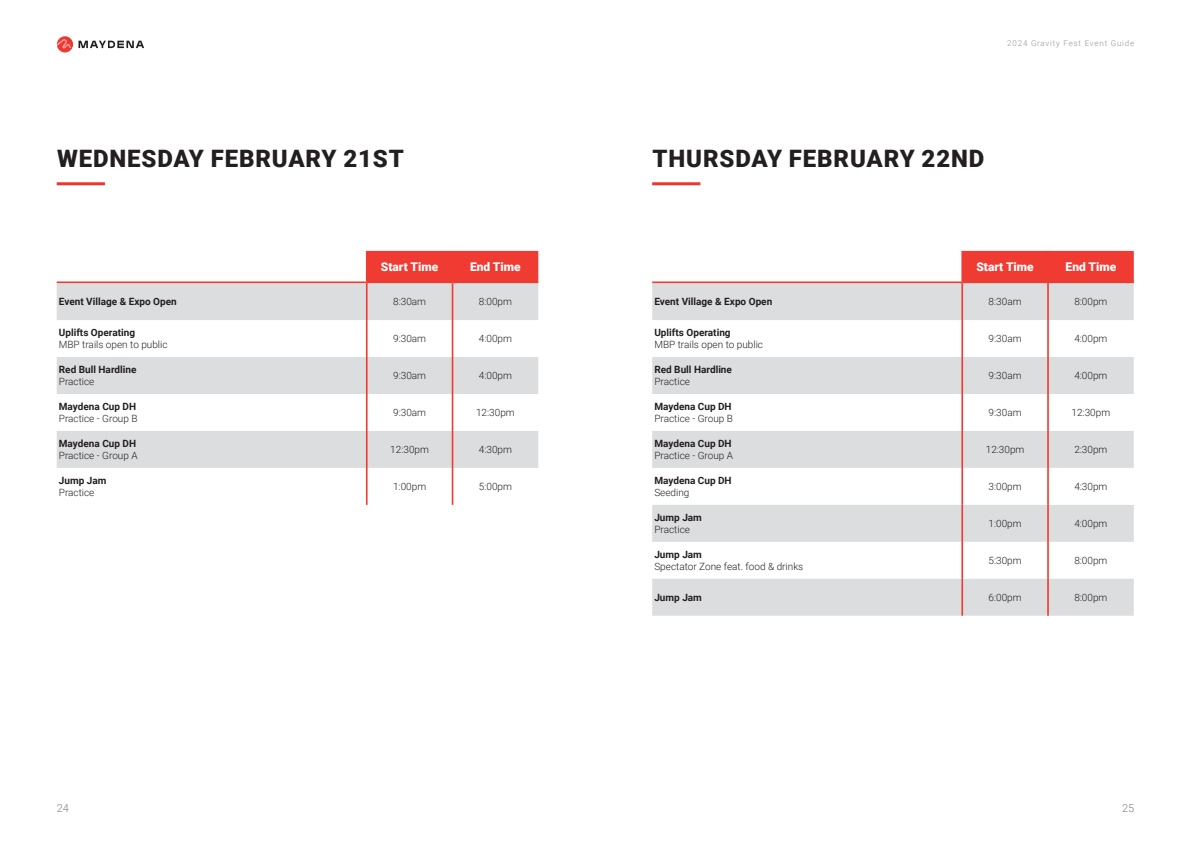
<style>
.page{position:relative;width:1191px;height:842px;background:#fff}
.page>*{position:absolute;margin:0;border:0;box-sizing:border-box;transform-origin:0 0}
.Title_Level_02{font:900 24px "Roboto";letter-spacing:.035em;color:#231f20}
.t1{font:900 12px "Roboto";color:#fff}
.t2{font:300 11px "Roboto";color:#808285}
.t3{font:300 10px "Roboto";color:#231f20}
.t4{font:700 10px "Roboto";color:#231f20}
.t5{font:300 8px "Roboto";letter-spacing:.1em;color:#939598}
</style>
<div class="page">
<svg style="left:57px;top:36px;width:87px;height:16px"></svg>
<hr style="left:652px;top:182px;width:48px;height:3px;background:#ee3731">
<hr style="left:57px;top:182px;width:48px;height:3px;background:#ee3731">
<div style="left:367px;top:251px;width:171px;height:30px;background:#ef3b32"></div>
<svg style="left:57px;top:283px;width:481px;height:185px;fill:#dcdddf"></svg>
<hr style="left:366px;top:283px;width:1px;height:37px;background:#ef3b32">
<hr style="left:452px;top:283px;width:1px;height:37px;background:#ef3b32">
<hr style="left:366px;top:320px;width:1px;height:37px;background:#ef3b32">
<hr style="left:452px;top:320px;width:1px;height:37px;background:#ef3b32">
<hr style="left:366px;top:357px;width:1px;height:37px;background:#ef3b32">
<hr style="left:452px;top:357px;width:1px;height:37px;background:#ef3b32">
<hr style="left:366px;top:394px;width:1px;height:37px;background:#ef3b32">
<hr style="left:452px;top:394px;width:1px;height:37px;background:#ef3b32">
<hr style="left:366px;top:431px;width:1px;height:37px;background:#ef3b32">
<hr style="left:452px;top:431px;width:1px;height:37px;background:#ef3b32">
<hr style="left:366px;top:468px;width:1px;height:37px;background:#ef3b32">
<hr style="left:452px;top:468px;width:1px;height:37px;background:#ef3b32">
<hr style="left:366px;top:251px;width:1px;height:30px;background:#ef3b32">
<hr style="left:452px;top:251px;width:1px;height:30px;background:#ef3b32">
<hr style="left:57px;top:281px;width:310px;height:2px;background:#ef3b32">
<hr style="left:367px;top:281px;width:85px;height:2px;background:#ef3b32">
<hr style="left:452px;top:281px;width:86px;height:2px;background:#ef3b32">
<div style="left:963px;top:251px;width:170px;height:30px;background:#ef3b32"></div>
<svg style="left:652px;top:283px;width:481px;height:333px;fill:#dcdddf"></svg>
<hr style="left:961px;top:283px;width:2px;height:37px;background:#ef3b32">
<hr style="left:1047px;top:283px;width:1px;height:37px;background:#ef3b32">
<hr style="left:961px;top:320px;width:2px;height:37px;background:#ef3b32">
<hr style="left:1047px;top:320px;width:1px;height:37px;background:#ef3b32">
<hr style="left:961px;top:357px;width:2px;height:37px;background:#ef3b32">
<hr style="left:1047px;top:357px;width:1px;height:37px;background:#ef3b32">
<hr style="left:961px;top:394px;width:2px;height:37px;background:#ef3b32">
<hr style="left:1047px;top:394px;width:1px;height:37px;background:#ef3b32">
<hr style="left:961px;top:431px;width:2px;height:37px;background:#ef3b32">
<hr style="left:1047px;top:431px;width:1px;height:37px;background:#ef3b32">
<hr style="left:961px;top:468px;width:2px;height:37px;background:#ef3b32">
<hr style="left:1047px;top:468px;width:1px;height:37px;background:#ef3b32">
<hr style="left:961px;top:505px;width:2px;height:37px;background:#ef3b32">
<hr style="left:1047px;top:505px;width:1px;height:37px;background:#ef3b32">
<hr style="left:961px;top:542px;width:2px;height:37px;background:#ef3b32">
<hr style="left:1047px;top:542px;width:1px;height:37px;background:#ef3b32">
<hr style="left:961px;top:579px;width:2px;height:37px;background:#ef3b32">
<hr style="left:1047px;top:579px;width:1px;height:37px;background:#ef3b32">
<hr style="left:961px;top:251px;width:2px;height:30px;background:#ef3b32">
<hr style="left:1047px;top:251px;width:1px;height:30px;background:#ef3b32">
<hr style="left:652px;top:281px;width:310px;height:2px;background:#ef3b32">
<hr style="left:962px;top:281px;width:86px;height:2px;background:#ef3b32">
<hr style="left:1048px;top:281px;width:85px;height:2px;background:#ef3b32">
<p class="t5" style="left:1007px;top:37px;width:128px">2024 Gravity Fest Event Guide</p>
<p class="Title_Level_02" style="left:57px;top:142px;width:348px">WEDNESDAY FEBRUARY 21ST</p>
<p class="Title_Level_02" style="left:652px;top:142px;width:333px">THURSDAY FEBRUARY 22ND</p>
<p class="t1" style="left:381px;top:258px;width:59px">Start Time</p>
<p class="t1" style="left:470px;top:258px;width:52px">End Time</p>
<p class="t1" style="left:976px;top:258px;width:59px">Start Time</p>
<p class="t1" style="left:1065px;top:258px;width:52px">End Time</p>
<p class="t4" style="left:59px;top:295px;width:119px">Event Village &amp; Expo Open</p>
<p class="t3" style="left:393px;top:295px;width:34px">8:30am</p>
<p class="t3" style="left:479px;top:295px;width:35px">8:00pm</p>
<p class="t4" style="left:59px;top:326px;width:78px">Uplifts Operating</p>
<p class="t3" style="left:59px;top:338px;width:110px">MBP trails open to public</p>
<p class="t3" style="left:393px;top:332px;width:34px">9:30am</p>
<p class="t3" style="left:479px;top:332px;width:35px">4:00pm</p>
<p class="t4" style="left:654px;top:295px;width:119px">Event Village &amp; Expo Open</p>
<p class="t3" style="left:988px;top:295px;width:34px">8:30am</p>
<p class="t3" style="left:1074px;top:295px;width:35px">8:00pm</p>
<p class="t4" style="left:654px;top:326px;width:78px">Uplifts Operating</p>
<p class="t3" style="left:654px;top:338px;width:110px">MBP trails open to public</p>
<p class="t3" style="left:988px;top:332px;width:34px">9:30am</p>
<p class="t3" style="left:1074px;top:332px;width:35px">4:00pm</p>
<p class="t4" style="left:59px;top:363px;width:79px">Red Bull Hardline</p>
<p class="t3" style="left:59px;top:375px;width:37px">Practice</p>
<p class="t3" style="left:393px;top:369px;width:34px">9:30am</p>
<p class="t3" style="left:479px;top:369px;width:35px">4:00pm</p>
<p class="t4" style="left:654px;top:363px;width:79px">Red Bull Hardline</p>
<p class="t3" style="left:654px;top:375px;width:37px">Practice</p>
<p class="t3" style="left:988px;top:369px;width:34px">9:30am</p>
<p class="t3" style="left:1074px;top:369px;width:35px">4:00pm</p>
<p class="t4" style="left:59px;top:400px;width:79px">Maydena Cup DH</p>
<p class="t3" style="left:59px;top:412px;width:80px">Practice - Group B</p>
<p class="t3" style="left:393px;top:406px;width:34px">9:30am</p>
<p class="t3" style="left:476px;top:406px;width:40px">12:30pm</p>
<p class="t4" style="left:654px;top:400px;width:79px">Maydena Cup DH</p>
<p class="t3" style="left:654px;top:412px;width:80px">Practice - Group B</p>
<p class="t3" style="left:988px;top:406px;width:34px">9:30am</p>
<p class="t3" style="left:1071px;top:406px;width:40px">12:30pm</p>
<p class="t4" style="left:59px;top:437px;width:79px">Maydena Cup DH</p>
<p class="t3" style="left:59px;top:449px;width:80px">Practice - Group A</p>
<p class="t3" style="left:390px;top:443px;width:40px">12:30pm</p>
<p class="t3" style="left:479px;top:443px;width:35px">4:30pm</p>
<p class="t4" style="left:654px;top:437px;width:79px">Maydena Cup DH</p>
<p class="t3" style="left:654px;top:449px;width:80px">Practice - Group A</p>
<p class="t3" style="left:985px;top:443px;width:40px">12:30pm</p>
<p class="t3" style="left:1074px;top:443px;width:35px">2:30pm</p>
<p class="t4" style="left:59px;top:474px;width:49px">Jump Jam</p>
<p class="t3" style="left:59px;top:486px;width:37px">Practice</p>
<p class="t3" style="left:393px;top:480px;width:35px">1:00pm</p>
<p class="t3" style="left:479px;top:480px;width:35px">5:00pm</p>
<p class="t4" style="left:654px;top:474px;width:79px">Maydena Cup DH</p>
<p class="t3" style="left:654px;top:486px;width:37px">Seeding</p>
<p class="t3" style="left:988px;top:480px;width:35px">3:00pm</p>
<p class="t3" style="left:1074px;top:480px;width:35px">4:30pm</p>
<p class="t4" style="left:654px;top:510px;width:49px">Jump Jam</p>
<p class="t3" style="left:654px;top:522px;width:37px">Practice</p>
<p class="t3" style="left:988px;top:516px;width:35px">1:00pm</p>
<p class="t3" style="left:1074px;top:516px;width:35px">4:00pm</p>
<p class="t4" style="left:654px;top:547px;width:49px">Jump Jam</p>
<p class="t3" style="left:654px;top:559px;width:150px">Spectator Zone feat. food &amp; drinks</p>
<p class="t3" style="left:988px;top:553px;width:35px">5:30pm</p>
<p class="t3" style="left:1074px;top:553px;width:35px">8:00pm</p>
<p class="t4" style="left:654px;top:590px;width:49px">Jump Jam</p>
<p class="t3" style="left:988px;top:590px;width:35px">6:00pm</p>
<p class="t3" style="left:1074px;top:590px;width:35px">8:00pm</p>
<p class="t2" style="left:57px;top:801px;width:14px">24</p>
<p class="t2" style="left:1122px;top:801px;width:14px">25</p>
</div>
